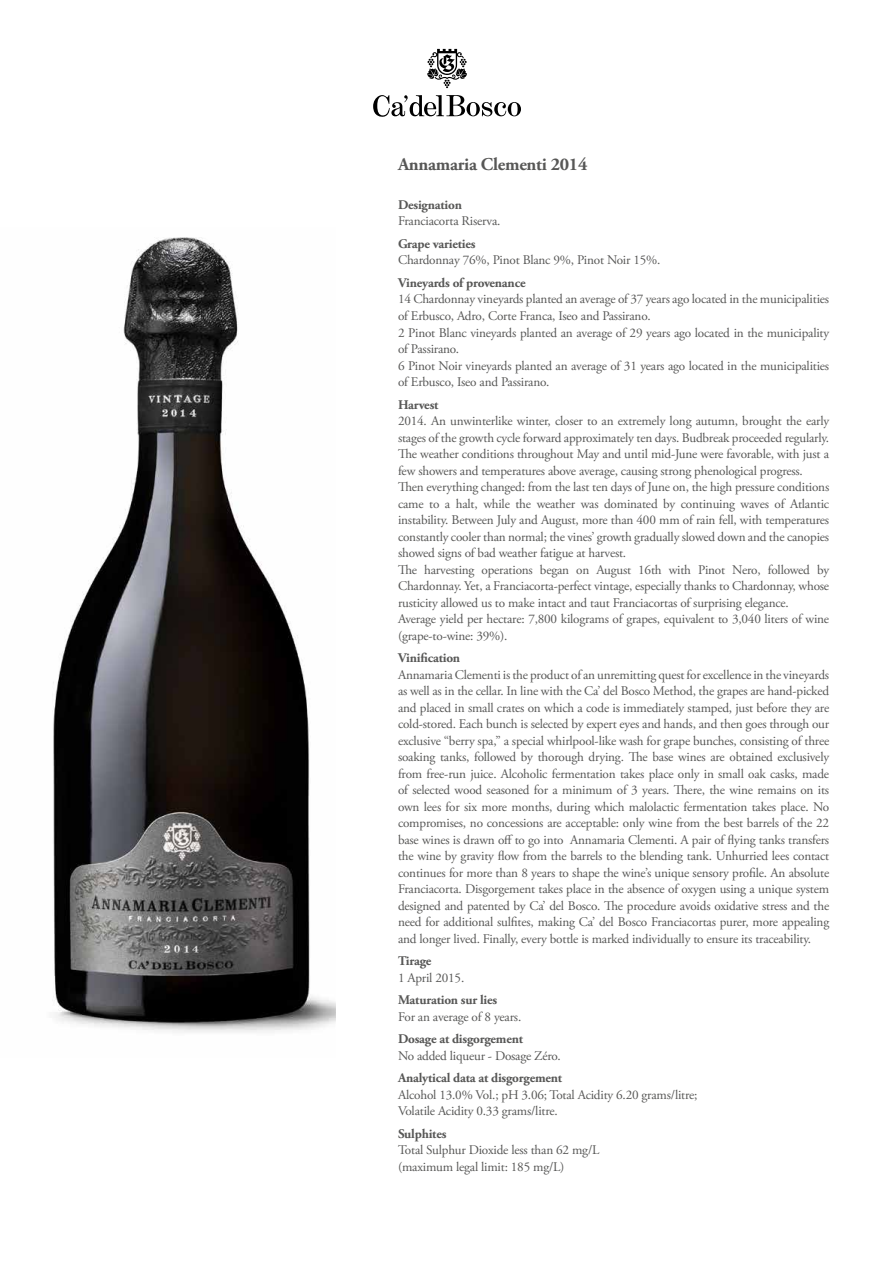
<style>
.page{position:relative;width:893px;height:1263px;background:#fff}
.page>*{position:absolute;margin:0;border:0;box-sizing:border-box;transform-origin:0 0}
.t1{font:700 18px "Adobe Garamond Pro";letter-spacing:-.015em;color:#575756}
.t2{font:13.2px/16.5px "Adobe Garamond Pro";letter-spacing:-.015em;color:#575756}
.t3{font:700 13.2px "Adobe Garamond Pro";letter-spacing:-.015em;color:#575756}
</style>
<div class="page">
<svg style="left:427px;top:49px;width:40px;height:39px"></svg>
<svg style="left:373px;top:95px;width:148px;height:22px"></svg>
<img style="left:53px;top:237px;width:282px;height:795px">
<h1 class="t1" style="left:398px;top:154px;width:191px">Annamaria Clementi 2014</h1>
<p class="t3" style="left:398px;top:197px;width:65px">Designation</p>
<p class="t2" style="left:398px;top:213px;width:104px">Franciacorta Riserva.</p>
<p class="t3" style="left:398px;top:236px;width:79px">Grape varieties</p>
<p class="t2" style="left:398px;top:252px;width:264px">Chardonnay 76%, Pinot Blanc 9%, Pinot Noir 15%.</p>
<p class="t3" style="left:398px;top:275px;width:129px">Vineyards of provenance</p>
<p class="t2" style="left:398px;top:291px;width:433px">14 Chardonnay vineyards planted an average of 37 years ago located in the municipalities of Erbusco, Adro, Corte Franca, Iseo and Passirano.<br>2 Pinot Blanc vineyards planted an average of 29 years ago located in the municipality of Passirano.<br>6 Pinot Noir vineyards planted an average of 31 years ago located in the municipalities of Erbusco, Iseo and Passirano.</p>
<p class="t3" style="left:398px;top:397px;width:42px">Harvest</p>
<p class="t2" style="left:398px;top:413px;width:433px">2014. An unwinterlike winter, closer to an extremely long autumn, brought the early stages of the growth cycle forward approximately ten days. Budbreak proceeded regularly.<br>The weather conditions throughout May and until mid-June were favorable, with just a few showers and temperatures above average, causing strong phenological progress.<br>Then everything changed: from the last ten days of June on, the high pressure conditions came to a halt, while the weather was dominated by continuing waves of Atlantic instability. Between July and August, more than 400 mm of rain fell, with temperatures constantly cooler than normal; the vines’ growth gradually slowed down and the canopies showed signs of bad weather fatigue at harvest.<br>The harvesting operations began on August 16th with Pinot Nero, followed by Chardonnay. Yet, a Franciacorta-perfect vintage, especially thanks to Chardonnay, whose rusticity allowed us to make intact and taut Franciacortas of surprising elegance.<br>Average yield per hectare: 7,800 kilograms of grapes, equivalent to 3,040 liters of wine (grape-to-wine: 39%).</p>
<p class="t3" style="left:398px;top:650px;width:64px">Vinification</p>
<p class="t2" style="left:398px;top:667px;width:433px;text-align:justify">Annamaria Clementi is the product of an unremitting quest for excellence in the vineyards as well as in the cellar. In line with the Ca’ del Bosco Method, the grapes are hand-picked and placed in small crates on which a code is immediately stamped, just before they are cold-stored. Each bunch is selected by expert eyes and hands, and then goes through our exclusive “berry spa,” a special whirlpool-like wash for grape bunches, consisting of three soaking tanks, followed by thorough drying. The base wines are obtained exclusively from free-run juice. Alcoholic fermentation takes place only in small oak casks, made of selected wood seasoned for a minimum of 3 years. There, the wine remains on its own lees for six more months, during which malolactic fermentation takes place. No compromises, no concessions are acceptable: only wine from the best barrels of the 22 base wines is drawn off to go into Annamaria Clementi. A pair of flying tanks transfers the wine by gravity flow from the barrels to the blending tank. Unhurried lees contact continues for more than 8 years to shape the wine’s unique sensory profile. An absolute Franciacorta. Disgorgement takes place in the absence of oxygen using a unique system designed and patented by Ca’ del Bosco. The procedure avoids oxidative stress and the need for additional sulfites, making Ca’ del Bosco Franciacortas purer, more appealing and longer lived. Finally, every bottle is marked individually to ensure its traceability.</p>
<p class="t3" style="left:398px;top:953px;width:35px">Tirage</p>
<p class="t2" style="left:398px;top:970px;width:68px">1 April 2015.</p>
<p class="t3" style="left:398px;top:992px;width:101px">Maturation sur lies</p>
<p class="t2" style="left:398px;top:1009px;width:125px">For an average of 8 years.</p>
<p class="t3" style="left:398px;top:1031px;width:127px">Dosage at disgorgement</p>
<p class="t2" style="left:398px;top:1048px;width:164px">No added liqueur - Dosage Zéro.</p>
<p class="t3" style="left:398px;top:1070px;width:166px">Analytical data at disgorgement</p>
<p class="t2" style="left:398px;top:1087px;width:301px">Alcohol 13.0% Vol.; pH 3.06; Total Acidity 6.20 grams/litre;<br>Volatile Acidity 0.33 grams/litre.</p>
<p class="t3" style="left:398px;top:1126px;width:50px">Sulphites</p>
<p class="t2" style="left:398px;top:1142px;width:203px">Total Sulphur Dioxide less than 62 mg/L (maximum legal limit: 185 mg/L)</p>
</div>
